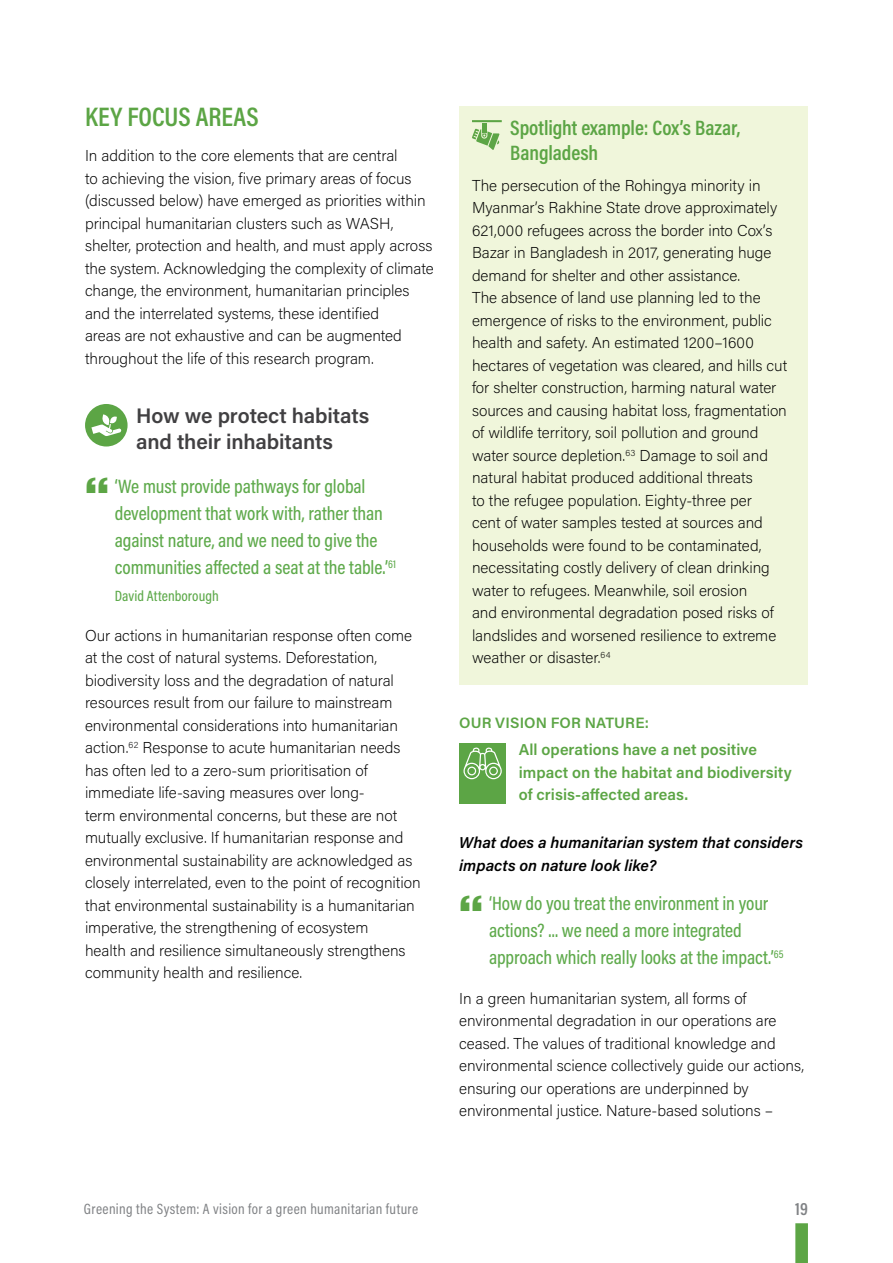
<style>
.page{position:relative;width:893px;height:1263px;background:#fff}
.page>*{position:absolute;margin:0;border:0;box-sizing:border-box;transform-origin:0 0}
.t1{font:600 27px "Acumin Pro Cond";color:#5ca545}
.t2{font:600 21px/25.5px "Acumin Pro";letter-spacing:-.005em;color:#414042}
.t3{font:600 21px/25.2px "Acumin Pro Cond";letter-spacing:-.005em;color:#5ca545}
.t4{font:500 19.5px/27px "Acumin Pro Cond";letter-spacing:-.005em;color:#5faa4c}
.t5{font:600 18px "Acumin Pro Cond";color:#808285}
.t6{font:200 15.75px/22.5px "Acumin Pro";letter-spacing:-.005em;color:#000}
.t7{font:600 15.75px/22.5px "Acumin Pro";color:#5ca545}
.t8{font:italic 600 15.75px/22.5px "Acumin Pro";color:#000}
.t9{font:15px "Acumin Pro Cond";letter-spacing:.025em;color:#808285}
.t10{font:600 15px "Acumin Pro";letter-spacing:.01em;color:#5ca545}
.t11{font:500 15px "Acumin Pro Cond";letter-spacing:.005em;color:#5faa4c}
</style>
<div class="page">
<div style="left:795px;top:1223px;width:13px;height:40px;background:#5ca545"></div>
<div style="left:459px;top:106px;width:349px;height:76px;background:#f0f6db"></div>
<div style="left:459px;top:166px;width:349px;height:518px;background:#f0f6db"></div>
<div style="left:459px;top:743px;width:47px;height:61px;background:#5ca545"></div>
<svg style="left:463px;top:747px;width:39px;height:32px"></svg>
<div style="left:85px;top:404px;width:43px;height:42px;background:#5ca545;border-radius:50%"></div>
<svg style="left:91px;top:414px;width:30px;height:22px"></svg>
<svg style="left:472px;top:120px;width:30px;height:30px"></svg>
<h1 class="t1" style="left:85px;top:99px;width:175px">KEY FOCUS AREAS</h1>
<p class="t6" style="left:85px;top:144px;width:350px">In addition to the core elements that are central<br>to achieving the vision, five primary areas of focus (discussed below) have emerged as priorities within principal humanitarian clusters such as WASH, shelter, protection and health, and must apply across the system. Acknowledging the complexity of climate change, the environment, humanitarian principles and the interrelated systems, these identified<br>areas are not exhaustive and can be augmented throughout the life of this research program.</p>
<h2 class="t2" style="left:136px;top:402px;width:235px">How we protect habitats and their inhabitants</h2>
<p class="t4" style="left:115px;top:472px;width:283px">‘We must provide pathways for global development that work with, rather than against nature, and we need to give the communities affected a seat at the table.’<sup>61</sup></p>
<p class="t11" style="left:115px;top:586px;width:106px">David Attenborough</p>
<p class="t6" style="left:85px;top:623px;width:337px">Our actions in humanitarian response often come at the cost of natural systems. Deforestation, biodiversity loss and the degradation of natural resources result from our failure to mainstream environmental considerations into humanitarian action.<sup>62</sup> Response to acute humanitarian needs has often led to a zero-sum prioritisation of immediate life-saving measures over long-<br>term environmental concerns, but these are not mutually exclusive. If humanitarian response and environmental sustainability are acknowledged as closely interrelated, even to the point of recognition that environmental sustainability is a humanitarian imperative, the strengthening of ecosystem<br>health and resilience simultaneously strengthens community health and resilience.</p>
<h2 class="t3" style="left:510px;top:114px;width:232px">Spotlight example: Cox’s Bazar,<br>Bangladesh</h2>
<p class="t6" style="left:472px;top:173px;width:317px">The persecution of the Rohingya minority in Myanmar’s Rakhine State drove approximately 621,000 refugees across the border into Cox’s Bazar in Bangladesh in 2017, generating huge demand for shelter and other assistance.<br>The absence of land use planning led to the emergence of risks to the environment, public health and safety. An estimated 1200–1600 hectares of vegetation was cleared, and hills cut for shelter construction, harming natural water sources and causing habitat loss, fragmentation of wildlife territory, soil pollution and ground water source depletion.<sup>63</sup> Damage to soil and natural habitat produced additional threats<br>to the refugee population. Eighty-three per<br>cent of water samples tested at sources and households were found to be contaminated, necessitating costly delivery of clean drinking water to refugees. Meanwhile, soil erosion<br>and environmental degradation posed risks of landslides and worsened resilience to extreme weather or disaster.<sup>64</sup></p>
<p class="t10" style="left:459px;top:712px;width:191px">OUR VISION FOR NATURE:</p>
<p class="t7" style="left:519px;top:738px;width:274px">All operations have a net positive impact on the habitat and biodiversity of crisis-affected areas.</p>
<p class="t8" style="left:459px;top:830px;width:345px">What does a humanitarian system that considers impacts on nature look like?</p>
<p class="t4" style="left:489px;top:890px;width:296px">‘How do you treat the environment in your actions? ... we need a more integrated approach which really looks at the impact.’<sup>65</sup></p>
<p class="t6" style="left:459px;top:986px;width:346px">In a green humanitarian system, all forms of environmental degradation in our operations are ceased. The values of traditional knowledge and environmental science collectively guide our actions, ensuring our operations are underpinned by environmental justice. Nature-based solutions –</p>
<p class="t9" style="left:84px;top:1199px;width:336px">Greening the System: A vision for a green humanitarian future</p>
<p class="t5" style="left:795px;top:1197px;width:14px">19</p>
</div>
